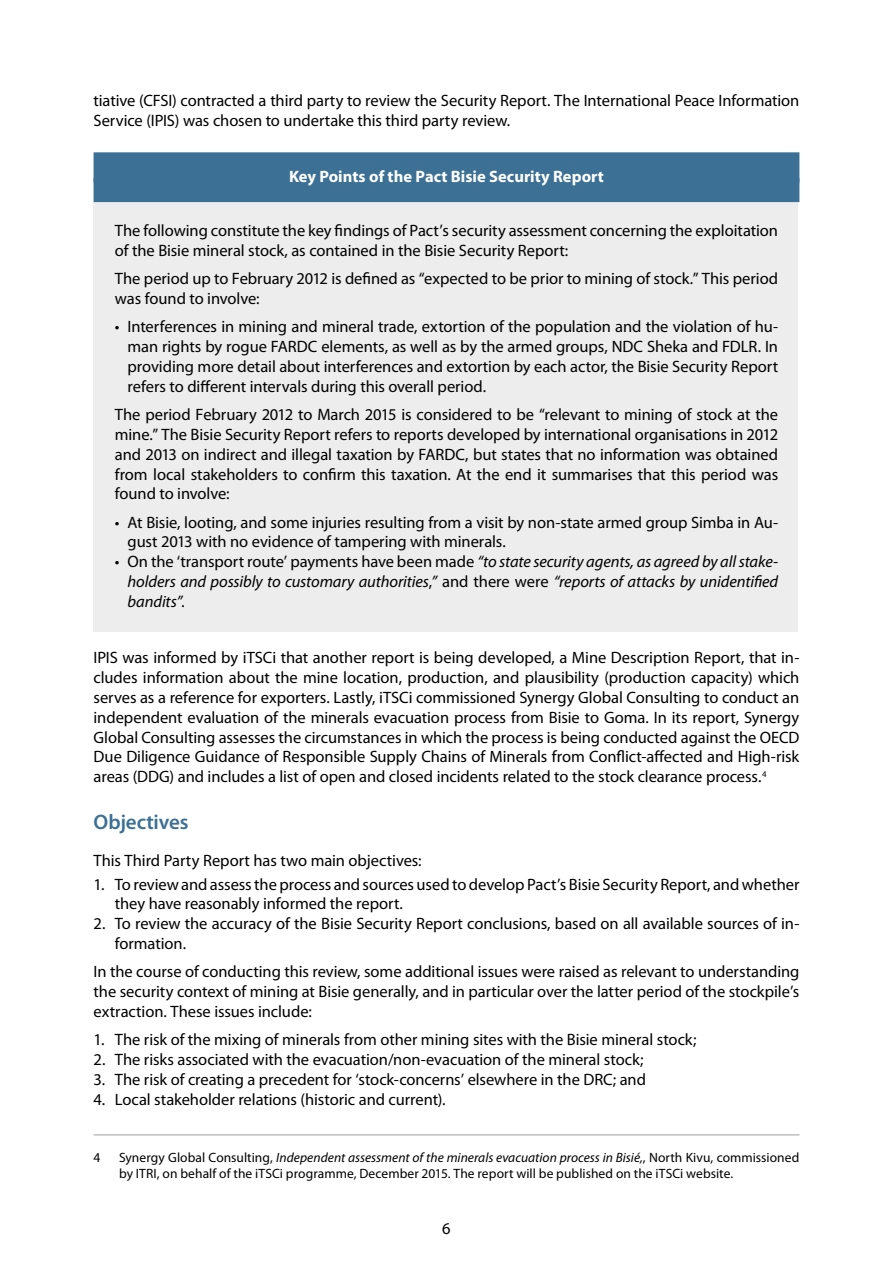
<style>
.page{position:relative;width:893px;height:1263px;background:#fff}
.page>*{position:absolute;margin:0;border:0;box-sizing:border-box;transform-origin:0 0}
.t1{font:600 21px "Myriad Pro";letter-spacing:-.005em;color:#3c7094}
.t2{font:16.5px/19.8px "Myriad Pro";letter-spacing:-.005em;color:#000}
.t3{font:italic 16.5px/19.8px "Myriad Pro";letter-spacing:-.005em;color:#000;text-align:justify}
.t4{font:700 16.5px "Myriad Pro";color:#fff}
.t5{font:13.5px/16.2px "Myriad Pro";letter-spacing:.005em;color:#000}
.s1{font-style:normal}
.s2{font-style:italic}
</style>
<div class="page">
<div style="left:94px;top:202px;width:704px;height:429px;background:#ededed"></div>
<div style="left:94px;top:152px;width:705px;height:30px;background:#3c7094"></div>
<div style="left:94px;top:178px;width:705px;height:24px;background:#3c7094"></div>
<hr style="left:94px;top:1135px;width:705px;height:1px;background:#9d9d9c">
<p class="t2" style="left:94px;top:91px;width:707px">tiative (CFSI) contracted a third party to review the Security Report. The International Peace Information<br>Service (IPIS) was chosen to undertake this third party review.</p>
<p class="t4" style="left:289px;top:168px;width:316px">Key Points of the Pact Bisie Security Report</p>
<p class="t2" style="left:115px;top:221px;width:665px">The following constitute the key findings of Pact’s security assessment concerning the exploitation of the Bisie mineral stock, as contained in the Bisie Security Report:</p>
<p class="t2" style="left:115px;top:269px;width:665px">The period up to February 2012 is defined as “expected to be prior to mining of stock.” This period was found to involve:</p>
<p class="t2" style="left:128px;top:317px;width:652px;text-align:justify;text-indent:-13px">• Interferences in mining and mineral trade, extortion of the population and the violation of hu&shy;man rights by rogue FARDC elements, as well as by the armed groups, NDC Sheka and FDLR. In providing more detail about interferences and extortion by each actor, the Bisie Security Report refers to different intervals during this overall period.</p>
<p class="t2" style="left:115px;top:405px;width:665px;text-align:justify">The period February 2012 to March 2015 is considered to be “relevant to mining of stock at the mine.” The Bisie Security Report refers to reports developed by international organisations in 2012 and 2013 on indirect and illegal taxation by FARDC, but states that no information was obtained from local stakeholders to confirm this taxation. At the end it summarises that this period was found to involve:</p>
<p class="t2" style="left:128px;top:512px;width:652px;text-indent:-13px">• At Bisie, looting, and some injuries resulting from a visit by non-state armed group Simba in Au&shy;gust 2013 with no evidence of tampering with minerals.</p>
<p class="t3" style="left:128px;top:552px;width:652px;text-indent:-13px"><span class="s1">• On the ‘transport route’ payments have been made</span> “to state security agents, as agreed by all stake&shy;holders and possibly to customary authorities<span class="s1">,</span>” <span class="s1">and there were</span> “reports of attacks by unidentified bandits”.</p>
<p class="t2" style="left:94px;top:648px;width:707px;text-align:justify">IPIS was informed by iTSCi that another report is being developed, a Mine Description Report, that in&shy;cludes information about the mine location, production, and plausibility (production capacity) which serves as a reference for exporters. Lastly, iTSCi commissioned Synergy Global Consulting to conduct an independent evaluation of the minerals evacuation process from Bisie to Goma. In its report, Synergy Global Consulting assesses the circumstances in which the process is being conducted against the OECD Due Diligence Guidance of Responsible Supply Chains of Minerals from Conflict-affected and High-risk areas (DDG) and includes a list of open and closed incidents related to the stock clearance process.<sup>4</sup></p>
<p class="t1" style="left:94px;top:810px;width:96px">Objectives</p>
<p class="t2" style="left:94px;top:850px;width:330px">This Third Party Report has two main objectives:</p>
<p class="t2" style="left:115px;top:874px;width:686px;text-indent:-21px">1. To review and assess the process and sources used to develop Pact’s Bisie Security Report, and whether they have reasonably informed the report.</p>
<p class="t2" style="left:115px;top:914px;width:686px;text-indent:-21px">2. To review the accuracy of the Bisie Security Report conclusions, based on all available sources of in&shy;formation.</p>
<p class="t2" style="left:94px;top:962px;width:707px;text-align:justify">In the course of conducting this review, some additional issues were raised as relevant to understanding the security context of mining at Bisie generally, and in particular over the latter period of the stockpile’s extraction. These issues include:</p>
<p class="t2" style="left:94px;top:1030px;width:604px">1. The risk of the mixing of minerals from other mining sites with the Bisie mineral stock;</p>
<p class="t2" style="left:94px;top:1050px;width:551px">2. The risks associated with the evacuation/non-evacuation of the mineral stock;</p>
<p class="t2" style="left:94px;top:1070px;width:554px">3. The risk of creating a precedent for ‘stock-concerns’ elsewhere in the DRC; and</p>
<p class="t2" style="left:94px;top:1089px;width:354px">4. Local stakeholder relations (historic and current).</p>
<p class="t5" style="left:94px;top:1149px;width:8px">4</p>
<p class="t5" style="left:119px;top:1149px;width:682px">Synergy Global Consulting, <span class="s2">Independent assessment of the minerals evacuation process in Bisié,</span>, North Kivu, commissioned by ITRI, on behalf of the iTSCi programme, December 2015. The report will be published on the iTSCi website.</p>
<p class="t2" style="left:442px;top:1218px;width:10px">6</p>
</div>
